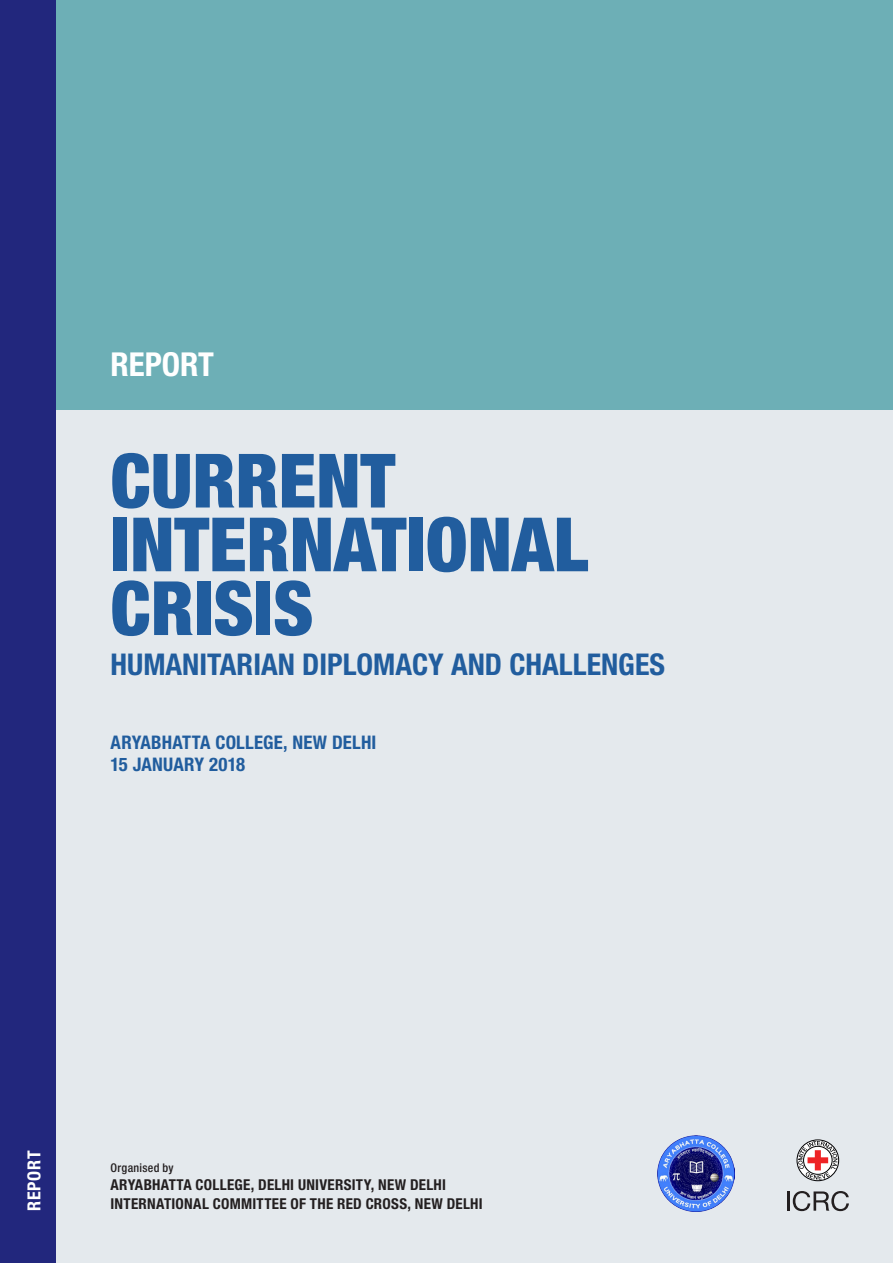
<style>
.page{position:relative;width:893px;height:1263px;background:#fff}
.page>*{position:absolute;margin:0;border:0;box-sizing:border-box;transform-origin:0 0}
.t1{font:900 condensed 75px "Helvetica Neue LT Std";color:#215d9e}
.t2{font:700 condensed 33px "Helvetica Neue LT Std";color:#fff}
.t3{font:700 condensed 30px "Helvetica Neue LT Std";color:#215d9e}
.t4{font:700 condensed 18.75px "Helvetica Neue LT Std";letter-spacing:.01em;color:#215d9e}
.t5{font:700 condensed 18px "Helvetica Neue LT Std";letter-spacing:.05em;color:#fff}
.t6{font:700 condensed 15px "Helvetica Neue LT Std";letter-spacing:.02em;color:#231f20}
.t7{font:500 condensed 12px "Helvetica Neue LT Std";letter-spacing:.025em;color:#231f20}
</style>
<div class="page">
<div style="left:43px;top:0;width:850px;height:421px;background:#6dafb6"></div>
<div style="left:43px;top:410px;width:850px;height:853px;background:#e4e9ed"></div>
<div style="left:0;top:0;width:55px;height:1263px;background:#22277d"></div>
<svg style="left:797px;top:1139px;width:42px;height:42px"></svg>
<hr style="left:787px;top:1191px;width:2px;height:20px;background:#231f20">
<svg style="left:793px;top:1191px;width:56px;height:20px"></svg>
<img style="left:658px;top:1135px;width:76px;height:77px">
<p class="t2" style="left:111px;top:344px;width:105px">REPORT</p>
<p class="t1" style="left:111px;top:435px;width:286px">CURRENT</p>
<p class="t1" style="left:111px;top:498px;width:479px">INTERNATIONAL</p>
<p class="t1" style="left:111px;top:562px;width:204px">CRISIS</p>
<p class="t3" style="left:111px;top:646px;width:556px">HUMANITARIAN DIPLOMACY AND CHALLENGES</p>
<p class="t4" style="left:111px;top:731px;width:267px">ARYABHATTA COLLEGE, NEW DELHI</p>
<p class="t4" style="left:111px;top:753px;width:136px">15 JANUARY 2018</p>
<p class="t5" style="left:23px;top:1211px;width:62px;rotate:-90deg">REPORT</p>
<p class="t7" style="left:111px;top:1160px;width:65px">Organised by</p>
<p class="t6" style="left:111px;top:1176px;width:337px">ARYABHATTA COLLEGE, DELHI UNIVERSITY, NEW DELHI</p>
<p class="t6" style="left:111px;top:1195px;width:374px">INTERNATIONAL COMMITTEE OF THE RED CROSS, NEW DELHI</p>
</div>
